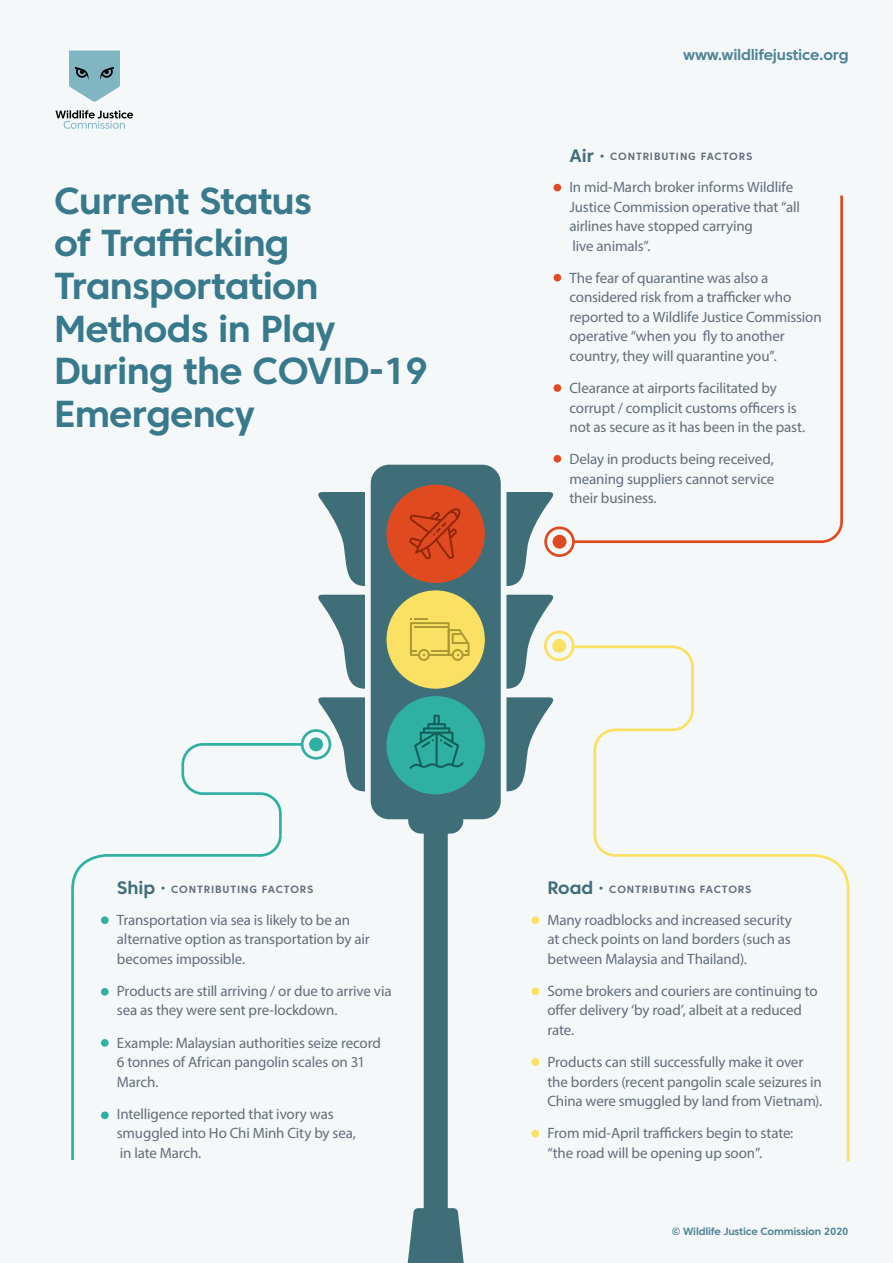
<style>
.page{position:relative;width:893px;height:1263px;background:#f5f8f9}
.page>*{position:absolute;margin:0;border:0;box-sizing:border-box;transform-origin:0 0}
.t1{font:700 37.5px/42.6px "Core Sans C 65";letter-spacing:-.02em;color:#39798c}
.t2{font:700 15.15px "Core Sans C 65";letter-spacing:-.02em;color:#4f8496}
.t3{font:15px/19.5px "Myriad Pro";letter-spacing:-.01em;color:#616e7c}
.t4{font:700 10.5px "Core Sans C 65";letter-spacing:.08em;color:#616e7c}
.t5{font:700 10.5px "Core Sans C 65";letter-spacing:-.02em;color:#4f8496}
.s1{font-size:18px;color:#406e78}
</style>
<div class="page">
<svg style="left:371px;top:465px;width:130px;height:798px"></svg>
<div style="left:386px;top:485px;width:99px;height:98px;background:#e04a21;border-radius:50%"></div>
<div style="left:386px;top:590px;width:99px;height:99px;background:#fae063;border-radius:50%"></div>
<div style="left:386px;top:696px;width:99px;height:98px;background:#30b0a3;border-radius:50%"></div>
<svg style="left:506px;top:492px;width:37px;height:94px"></svg>
<svg style="left:318px;top:595px;width:47px;height:94px"></svg>
<svg style="left:318px;top:492px;width:47px;height:94px"></svg>
<svg style="left:409px;top:715px;width:55px;height:54px"></svg>
<svg style="left:409px;top:508px;width:52px;height:52px"></svg>
<svg style="left:410px;top:618px;width:60px;height:43px"></svg>
<svg style="left:543px;top:195px;width:300px;height:362px"></svg>
<div style="left:554px;top:184px;width:7px;height:7px;background:#e04a21;border-radius:50%"></div>
<div style="left:531px;top:916px;width:8px;height:8px;background:#fae063;border-radius:50%"></div>
<div style="left:554px;top:274px;width:7px;height:7px;background:#e04a21;border-radius:50%"></div>
<div style="left:531px;top:987px;width:8px;height:8px;background:#fae063;border-radius:50%"></div>
<div style="left:554px;top:384px;width:7px;height:8px;background:#e04a21;border-radius:50%"></div>
<div style="left:531px;top:1058px;width:8px;height:8px;background:#fae063;border-radius:50%"></div>
<div style="left:554px;top:455px;width:7px;height:8px;background:#e04a21;border-radius:50%"></div>
<div style="left:531px;top:1130px;width:8px;height:7px;background:#fae063;border-radius:50%"></div>
<svg style="left:71px;top:854px;width:109px;height:306px"></svg>
<svg style="left:180px;top:697px;width:185px;height:160px"></svg>
<svg style="left:506px;top:595px;width:188px;height:262px"></svg>
<svg style="left:612px;top:853px;width:238px;height:308px"></svg>
<svg style="left:55px;top:110px;width:78px;height:19px"></svg>
<svg style="left:69px;top:51px;width:51px;height:51px;background:#8ab5bf"></svg>
<h1 class="t1" style="left:54px;top:179px;width:376px">Current Status<br>of Trafficking<br>Transportation<br>Methods in Play<br>During the COVID-19<br>Emergency</h1>
<p class="t2" style="left:683px;top:45px;width:167px">www.wildlifejustice.org</p>
<p class="t4" style="left:569px;top:150px;width:184px"><span class="s1">Air ·</span> CONTRIBUTING FACTORS</p>
<p class="t3" style="left:569px;top:177px;width:232px">In mid-March broker informs Wildlife<br>Justice Commission operative that “all airlines have stopped carrying<br>live animals”.</p>
<p class="t3" style="left:569px;top:268px;width:254px">The fear of quarantine was also a considered risk from a trafficker who reported to a Wildlife Justice Commission operative “when you fly to another country, they will quarantine you”.</p>
<p class="t3" style="left:569px;top:378px;width:237px">Clearance at airports facilitated by corrupt / complicit customs officers is not as secure as it has been in the past.</p>
<p class="t3" style="left:569px;top:449px;width:206px;text-align:justify">Delay in products being received, meaning suppliers cannot service their business.</p>
<p class="t4" style="left:117px;top:882px;width:198px"><span class="s1">Ship ·</span> CONTRIBUTING FACTORS</p>
<p class="t3" style="left:117px;top:910px;width:254px">Transportation via sea is likely to be an alternative option as transportation by air becomes impossible.</p>
<p class="t3" style="left:117px;top:981px;width:276px">Products are still arriving / or due to arrive via sea as they were sent pre-lockdown.</p>
<p class="t3" style="left:117px;top:1033px;width:265px">Example: Malaysian authorities seize record<br>6 tonnes of African pangolin scales on 31<br>March.</p>
<p class="t3" style="left:117px;top:1104px;width:241px">Intelligence reported that ivory was smuggled into Ho Chi Minh City by sea, in late March.</p>
<p class="t4" style="left:547px;top:882px;width:205px"><span class="s1">Road ·</span> CONTRIBUTING FACTORS</p>
<p class="t3" style="left:547px;top:909px;width:246px;text-align:justify">Many roadblocks and increased security at check points on land borders (such as between Malaysia and Thailand).</p>
<p class="t3" style="left:547px;top:981px;width:272px">Some brokers and couriers are continuing to offer delivery ‘by road’, albeit at a reduced rate.</p>
<p class="t3" style="left:547px;top:1052px;width:276px">Products can still successfully make it over the borders (recent pangolin scale seizures in<br>China were smuggled by land from Vietnam).</p>
<p class="t3" style="left:547px;top:1123px;width:247px">From mid-April traffickers begin to state: “the road will be opening up soon”.</p>
<p class="t5" style="left:672px;top:1224px;width:178px">© Wildlife Justice Commission 2020</p>
</div>
